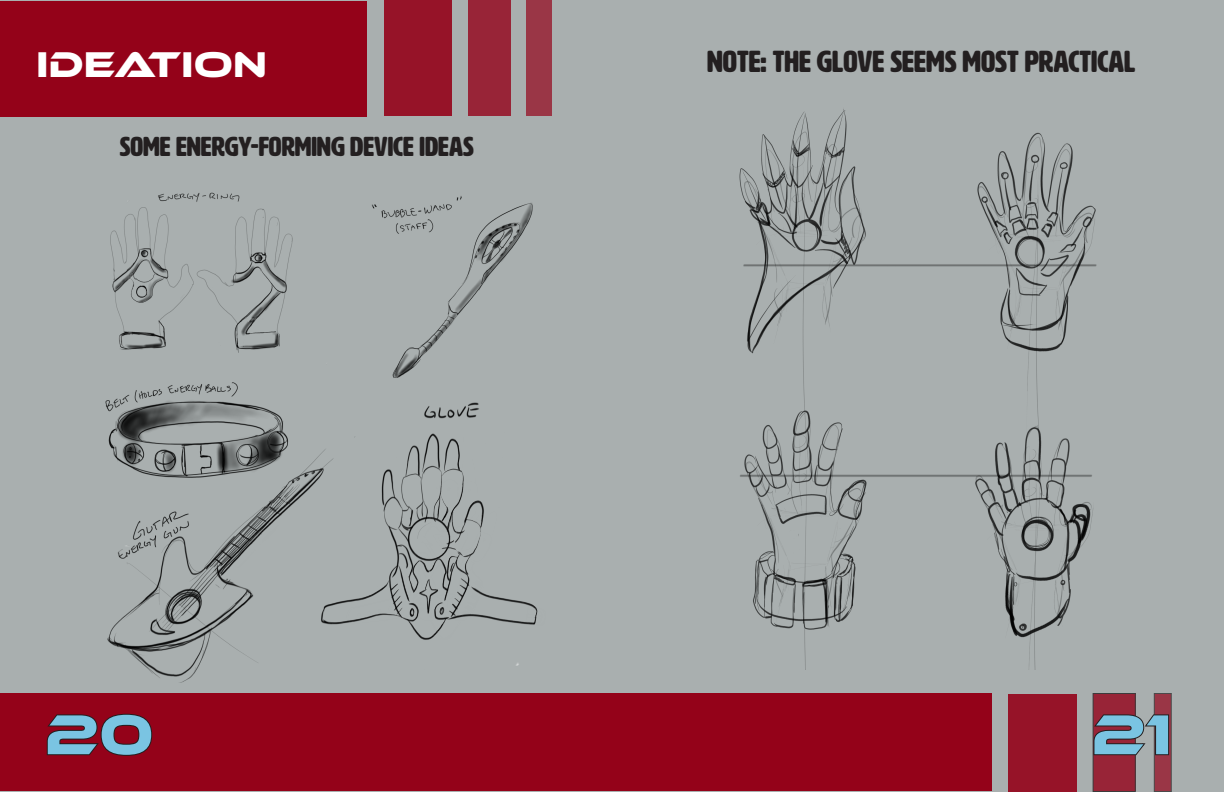
<style>
.page{position:relative;width:1224px;height:792px;background:#a9afaf}
.page>*{position:absolute;margin:0;border:0;box-sizing:border-box;transform-origin:0 0}
.t1{font:58px "Ethnocentric Rg";color:#7ac4e2}
.t2{font:37px "Ethnocentric Rg";color:#fff}
.t3{font:30px "HWT Artz";color:#231f20}
.t4{font:27px "HWT Artz";color:#231f20}
</style>
<div class="page">
<div style="left:0;top:1px;width:367px;height:115px;background:#940219"></div>
<div style="left:384px;top:0;width:67px;height:116px;background:#961328"></div>
<div style="left:468px;top:0;width:43px;height:116px;background:#982437"></div>
<div style="left:526px;top:0;width:25px;height:116px;background:#9a3646"></div>
<div style="left:0;top:694px;width:992px;height:97px;background:#940219"></div>
<div style="left:1008px;top:694px;width:68px;height:97px;background:#961328"></div>
<div style="left:1093px;top:694px;width:42px;height:98px;background:#982437"></div>
<div style="left:1093px;top:693px;width:43px;height:99px;border:1px solid #231f20"></div>
<div style="left:1154px;top:694px;width:17px;height:98px;background:#9a3646"></div>
<div style="left:1154px;top:693px;width:18px;height:99px;border:1px solid #231f20"></div>
<svg style="left:46px;top:713px;width:107px;height:43px"></svg>
<svg style="left:1092px;top:713px;width:78px;height:43px"></svg>
<img style="left:739px;top:109px;width:358px;height:560px">
<img style="left:105px;top:192px;width:433px;height:491px">
<p class="t2" style="left:36px;top:42px;width:232px">IDEATION</p>
<p class="t4" style="left:120px;top:132px;width:355px">SOME ENERGY-FORMING DEVICE IDEAS</p>
<p class="t3" style="left:707px;top:46px;width:429px">NOTE: THE GLOVE SEEMS MOST PRACTICAL</p>
<p class="t1" style="left:45px;top:699px;width:110px">20</p>
<p class="t1" style="left:1092px;top:699px;width:82px">21</p>
</div>
